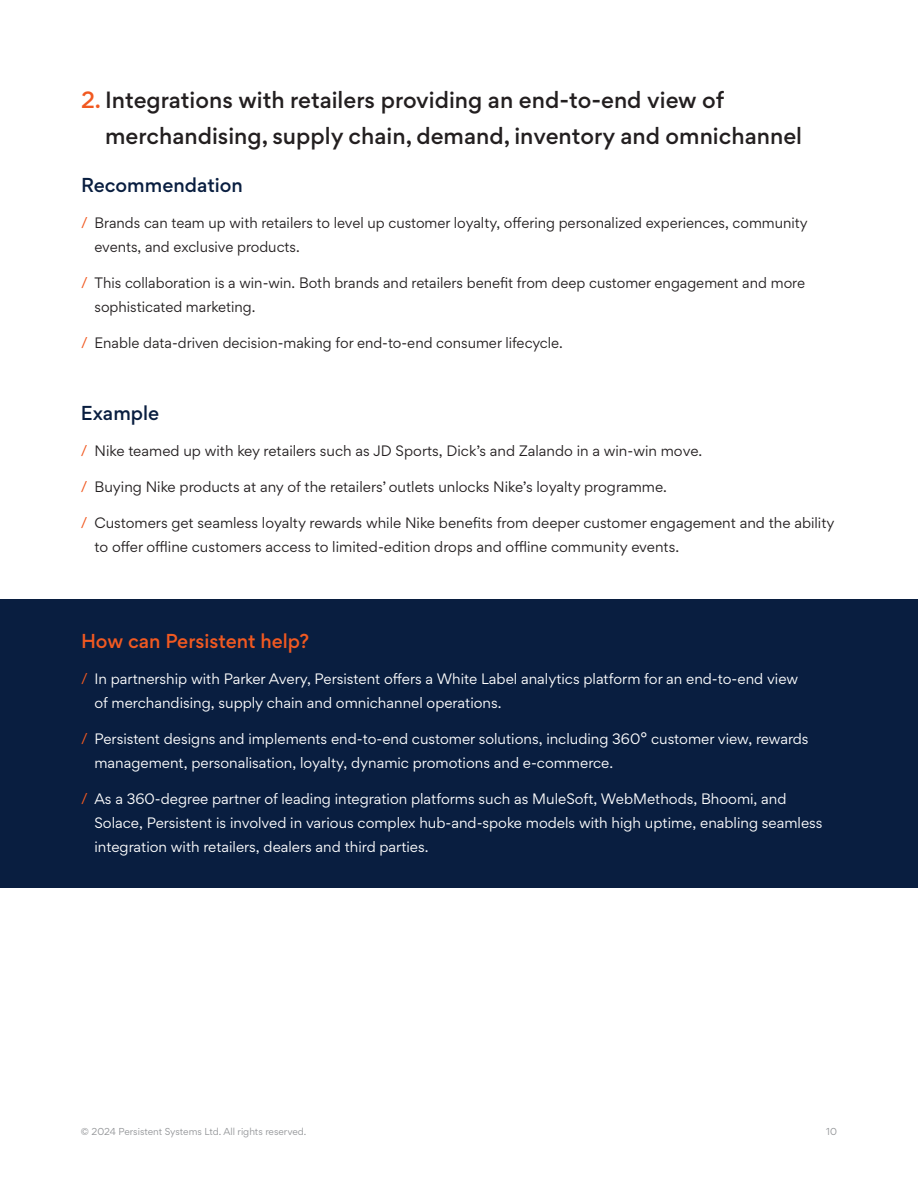
<style>
.page{position:relative;width:918px;height:1188px;background:#fff}
.page>*{position:absolute;margin:0;border:0;box-sizing:border-box;transform-origin:0 0}
.t1{font:500 21px/36px "Gordita";color:#231f20}
.t2{font:500 18px "Gordita";color:#091e40}
.t3{font:500 18px "Gordita";color:#f15921}
.t4{font:13.5px/24px "Gordita";color:#231f20}
.t5{font:13.5px/24px "Gordita";color:#fff}
.t6{font:9px "Gordita";color:#939598}
.s1{color:#f15921}
.s2{font-size:15px}
</style>
<div class="page">
<div style="left:0;top:600px;width:918px;height:288px;background:#091e40"></div>
<p class="t1" style="left:105px;top:82px;width:699px;text-indent:-24px"><span class="s1">2.</span> Integrations with retailers providing an end-to-end view of merchandising, supply chain, demand, inventory and omnichannel</p>
<p class="t2" style="left:81px;top:172px;width:163px">Recommendation</p>
<p class="t4" style="left:95px;top:210px;width:715px;text-indent:-14px"><span class="s1">/</span> Brands can team up with retailers to level up customer loyalty, offering personalized experiences, community events, and exclusive products.</p>
<p class="t4" style="left:95px;top:270px;width:712px;text-indent:-14px"><span class="s1">/</span> This collaboration is a win-win. Both brands and retailers benefit from deep customer engagement and more sophisticated marketing.</p>
<p class="t4" style="left:81px;top:330px;width:484px"><span class="s1">/</span> Enable data-driven decision-making for end-to-end consumer lifecycle.</p>
<p class="t2" style="left:81px;top:400px;width:80px">Example</p>
<p class="t4" style="left:81px;top:438px;width:623px"><span class="s1">/</span> Nike teamed up with key retailers such as JD Sports, Dick’s and Zalando in a win-win move.</p>
<p class="t4" style="left:81px;top:474px;width:587px"><span class="s1">/</span> Buying Nike products at any of the retailers’ outlets unlocks Nike’s loyalty programme.</p>
<p class="t4" style="left:94px;top:510px;width:742px;text-indent:-14px"><span class="s1">/</span> Customers get seamless loyalty rewards while Nike benefits from deeper customer engagement and the ability to offer offline customers access to limited-edition drops and offline community events.</p>
<p class="t3" style="left:81px;top:628px;width:230px">How can Persistent help?</p>
<p class="t5" style="left:94px;top:666px;width:705px;text-indent:-14px"><span class="s1">/</span> In partnership with Parker Avery, Persistent offers a White Label analytics platform for an end-to-end view of merchandising, supply chain and omnichannel operations.</p>
<p class="t5" style="left:94px;top:726px;width:716px;text-indent:-14px"><span class="s1">/</span> Persistent designs and implements end-to-end customer solutions, including 360<span class="s2">°</span> customer view, rewards management, personalisation, loyalty, dynamic promotions and e-commerce.</p>
<p class="t5" style="left:94px;top:786px;width:730px;text-indent:-14px"><span class="s1">/</span> As a 360-degree partner of leading integration platforms such as MuleSoft, WebMethods, Bhoomi, and<br>Solace, Persistent is involved in various complex hub-and-spoke models with high uptime, enabling seamless integration with retailers, dealers and third parties.</p>
<p class="t6" style="left:81px;top:1125px;width:227px">© 2024 Persistent Systems Ltd. All rights reserved.</p>
<p class="t6" style="left:826px;top:1125px;width:12px">10</p>
</div>
